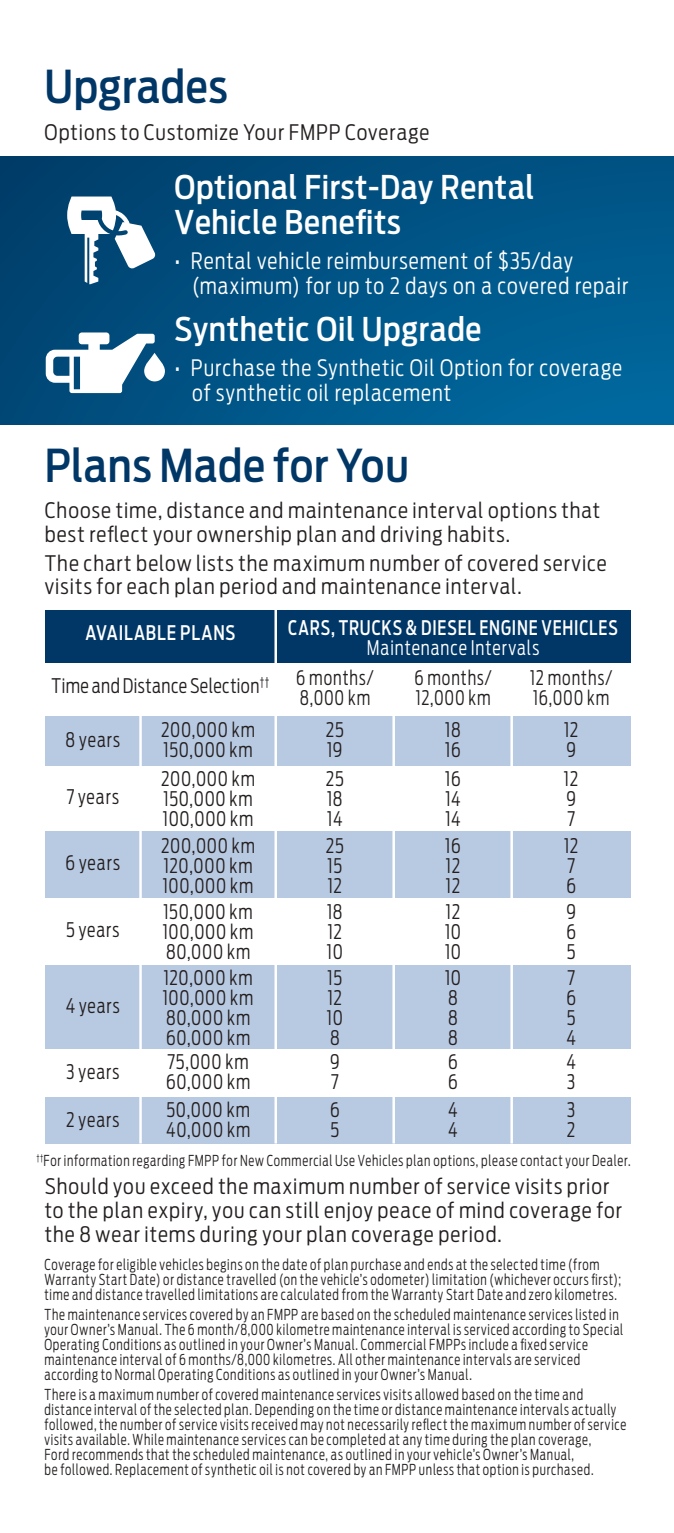
<style>
.page{position:relative;width:674px;height:1533px;background:#fff}
.page>*{position:absolute;margin:0;border:0;box-sizing:border-box;transform-origin:0 0}
.t1{font:500 45px "Ford Antenna Cond";letter-spacing:.015em;color:#003766}
.t2{font:500 32.5px/35px "Ford Antenna Cond";letter-spacing:.02em;color:#fff}
.t3{font:300 22.5px/25px "Ford Antenna Cond";letter-spacing:.05em;color:#fff;scale:.95 1}
.t4{font:300 21.25px/23.8px "Ford Antenna Cond";letter-spacing:.05em;color:#241f1f}
.t5{font:300 20px/20px "Ford Antenna Cond";letter-spacing:.04em;color:#241f1f;scale:.89 1}
.t6{font:300 20px/20px "Ford Antenna Cond";letter-spacing:.04em;color:#241f1f;scale:.85 1}
.t7{font:500 20px "Ford Antenna Cond";letter-spacing:.05em;color:#fff;scale:.85 1}
.t8{font:300 20px "Ford Antenna Cond";letter-spacing:.04em;color:#241f1f;scale:.9 1}
.t9{font:300 20px "Ford Antenna Cond";letter-spacing:.05em;color:#fff;scale:.89 1}
.t10{font:500 20px "Ford Antenna Cond";letter-spacing:.05em;color:#fff;scale:.89 1}
.t11{font:300 15px/15px "Ford Antenna Cond";letter-spacing:.06em;color:#241f1f;scale:.84 1}
</style>
<div class="page">
<div style="left:0;top:157px;width:674px;height:267px;background:linear-gradient(to right,#004471,#006296)"></div>
<svg style="left:46px;top:332px;width:119px;height:61px"></svg>
<svg style="left:67px;top:196px;width:89px;height:88px"></svg>
<div style="left:45px;top:715px;width:585px;height:50px;background:#b8c9e2"></div>
<div style="left:45px;top:610px;width:585px;height:52px;background:#003766"></div>
<div style="left:45px;top:831px;width:585px;height:67px;background:#b8c9e2"></div>
<div style="left:45px;top:964px;width:585px;height:84px;background:#b8c9e2"></div>
<div style="left:45px;top:1096px;width:585px;height:47px;background:#b8c9e2"></div>
<hr style="left:510px;top:665px;width:3px;height:478px;background:#fff">
<hr style="left:392px;top:665px;width:3px;height:478px;background:#fff">
<hr style="left:274px;top:610px;width:3px;height:533px;background:#fff">
<hr style="left:139px;top:715px;width:3px;height:428px;background:#fff">
<h1 class="t1" style="left:44px;top:48px;width:185px">Upgrades</h1>
<h3 class="t4" style="left:44px;top:117px;width:386px">Options to Customize Your FMPP Coverage</h3>
<h2 class="t2" style="left:174px;top:165px;width:361px">Optional First-Day Rental<br>Vehicle Benefits</h2>
<h3 class="t3" style="left:192px;top:245px;width:460px;text-indent:-18px">• Rental vehicle reimbursement of $35/day (maximum) for up to 2 days on a covered repair</h3>
<h2 class="t2" style="left:174px;top:308px;width:308px">Synthetic Oil Upgrade</h2>
<h3 class="t3" style="left:192px;top:353px;width:454px;text-indent:-18px">• Purchase the Synthetic Oil Option for coverage of synthetic oil replacement</h3>
<h1 class="t1" style="left:45px;top:426px;width:365px">Plans Made for You</h1>
<h3 class="t4" style="left:45px;top:496px;width:557px">Choose time, distance and maintenance interval options that best reflect your ownership plan and driving habits.</h3>
<h3 class="t4" style="left:45px;top:548px;width:563px">The chart below lists the maximum number of covered service visits for each plan period and maintenance interval.</h3>
<h3 class="t7" style="left:288px;top:610px;width:389px">CARS, TRUCKS &amp; DIESEL ENGINE VEHICLES</h3>
<h3 class="t9" style="left:367px;top:630px;width:195px">Maintenance Intervals</h3>
<h3 class="t10" style="left:85px;top:615px;width:170px">AVAILABLE PLANS</h3>
<h3 class="t8" style="left:52px;top:668px;width:243px">Time and Distance Selection<sup>††</sup></h3>
<h3 class="t6" style="left:296px;top:665px;width:92px">6 months/<br>8,000 km</h3>
<h3 class="t6" style="left:414px;top:665px;width:92px">6 months/<br>12,000 km</h3>
<h3 class="t6" style="left:530px;top:665px;width:98px">12 months/<br>16,000 km</h3>
<h3 class="t5" style="left:66px;top:727px;width:63px">8 years</h3>
<h3 class="t5" style="left:161px;top:717px;width:107px">200,000 km<br>150,000 km</h3>
<h3 class="t5" style="left:67px;top:784px;width:60px">7 years</h3>
<h3 class="t5" style="left:161px;top:766px;width:107px;text-align:justify">200,000 km 150,000 km 100,000 km</h3>
<h3 class="t5" style="left:66px;top:850px;width:63px">6 years</h3>
<h3 class="t5" style="left:66px;top:916px;width:62px">5 years</h3>
<h3 class="t5" style="left:66px;top:992px;width:62px">4 years</h3>
<h3 class="t5" style="left:161px;top:833px;width:107px">200,000 km<br>120,000 km<br>100,000 km</h3>
<h3 class="t5" style="left:163px;top:899px;width:103px;text-align:justify">150,000 km 100,000 km 80,000 km</h3>
<h3 class="t5" style="left:163px;top:964px;width:103px">120,000 km<br>100,000 km<br>80,000 km<br>60,000 km</h3>
<h3 class="t5" style="left:326px;top:717px;width:22px">25<br>19</h3>
<h3 class="t5" style="left:326px;top:766px;width:22px;text-align:justify">25<br>18<br>14</h3>
<h3 class="t5" style="left:326px;top:833px;width:22px;text-align:justify">25<br>15<br>12</h3>
<h3 class="t5" style="left:327px;top:899px;width:19px;text-align:justify">18<br>12<br>10</h3>
<h3 class="t5" style="left:327px;top:964px;width:19px;text-align:justify">15<br>12<br>10<br>8</h3>
<h3 class="t5" style="left:445px;top:717px;width:19px">18<br>16</h3>
<h3 class="t5" style="left:445px;top:766px;width:19px;text-align:justify">16<br>14<br>14</h3>
<h3 class="t5" style="left:445px;top:833px;width:19px;text-align:justify">16<br>12<br>12</h3>
<h3 class="t5" style="left:445px;top:899px;width:19px;text-align:justify">12<br>10<br>10</h3>
<h3 class="t5" style="left:445px;top:964px;width:19px">10<br>8<br>8<br>8</h3>
<h3 class="t5" style="left:564px;top:717px;width:18px">12<br>9</h3>
<h3 class="t5" style="left:564px;top:766px;width:18px;text-align:justify">12<br>9<br>7</h3>
<h3 class="t5" style="left:564px;top:833px;width:18px">12<br>7<br>6</h3>
<h3 class="t5" style="left:566px;top:899px;width:12px;text-align:justify">9<br>6<br>5</h3>
<h3 class="t5" style="left:566px;top:964px;width:12px;text-align:justify">7<br>6<br>5<br>4</h3>
<h3 class="t5" style="left:66px;top:1059px;width:61px">3 years</h3>
<h3 class="t5" style="left:166px;top:1049px;width:96px">75,000 km<br>60,000 km</h3>
<h3 class="t5" style="left:330px;top:1049px;width:12px">9<br>7</h3>
<h3 class="t5" style="left:448px;top:1049px;width:12px">6<br>6</h3>
<h3 class="t5" style="left:566px;top:1049px;width:12px">4<br>3</h3>
<h3 class="t5" style="left:66px;top:1106px;width:61px">2 years</h3>
<h3 class="t5" style="left:166px;top:1096px;width:96px">50,000 km<br>40,000 km</h3>
<h3 class="t5" style="left:330px;top:1096px;width:12px">6<br>5</h3>
<h3 class="t5" style="left:448px;top:1096px;width:12px">4<br>4</h3>
<h3 class="t5" style="left:567px;top:1096px;width:11px">3<br>2</h3>
<p class="t11" style="left:36px;top:1150px;width:708px"><sup>††</sup>For information regarding FMPP for New Commercial Use Vehicles plan options, please contact your Dealer.</p>
<h3 class="t4" style="left:45px;top:1171px;width:578px">Should you exceed the maximum number of service visits prior to the plan expiry, you can still enjoy peace of mind coverage for the 8 wear items during your plan coverage period.</h3>
<p class="t11" style="left:44px;top:1254px;width:688px">Coverage for eligible vehicles begins on the date of plan purchase and ends at the selected time (from<br>Warranty Start Date) or distance travelled (on the vehicle’s odometer) limitation (whichever occurs first); time and distance travelled limitations are calculated from the Warranty Start Date and zero kilometres.</p>
<p class="t11" style="left:44px;top:1304px;width:690px">The maintenance services covered by an FMPP are based on the scheduled maintenance services listed in your Owner’s Manual. The 6 month/8,000 kilometre maintenance interval is serviced according to Special Operating Conditions as outlined in your Owner’s Manual. Commercial FMPPs include a fixed service maintenance interval of 6 months/8,000 kilometres. All other maintenance intervals are serviced according to Normal Operating Conditions as outlined in your Owner’s Manual.</p>
<p class="t11" style="left:44px;top:1384px;width:694px">There is a maximum number of covered maintenance services visits allowed based on the time and distance interval of the selected plan. Depending on the time or distance maintenance intervals actually followed, the number of service visits received may not necessarily reflect the maximum number of service visits available. While maintenance services can be completed at any time during the plan coverage,<br>Ford recommends that the scheduled maintenance, as outlined in your vehicle’s Owner’s Manual,<br>be followed. Replacement of synthetic oil is not covered by an FMPP unless that option is purchased.</p>
</div>
